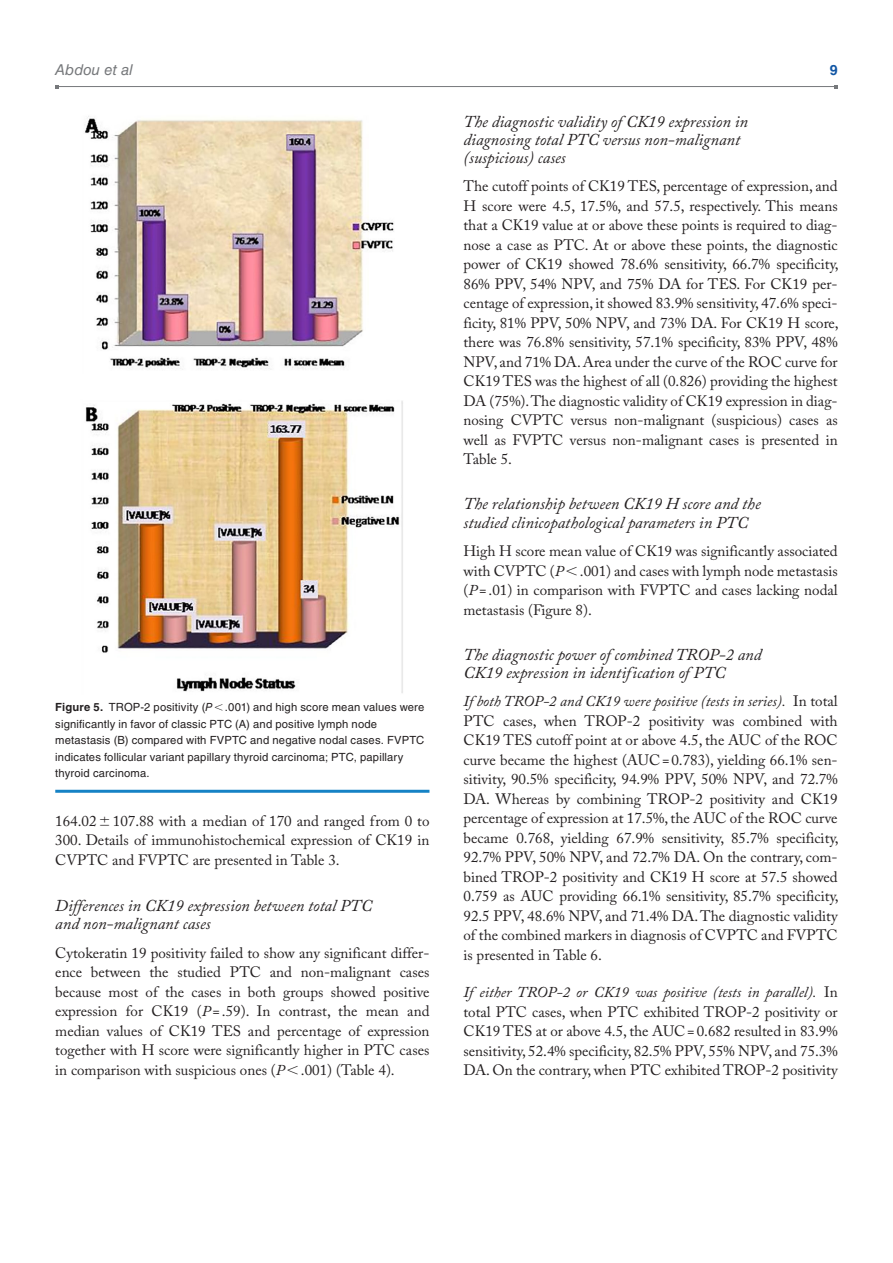
<style>
.page{position:relative;width:893px;height:1263px;background:#fff}
.page>*{position:absolute;margin:0;border:0;box-sizing:border-box;transform-origin:0 0}
.t1{font:italic 16.5px/18px "Adobe Caslon Pro";color:#231f20}
.t2{font:15px/19.5px "Adobe Caslon Pro";color:#231f20;text-align:justify}
.t3{font:italic 15px "Helvetica LT Std";color:#76787b}
.t4{font:700 14.25px "Helvetica LT Std";color:#1055a4}
.t5{font:11.25px/16.5px "Helvetica LT Std";letter-spacing:.015em;color:#231f20}
.s1{font-weight:700}
.s2{font-style:italic}
</style>
<div class="page">
<hr style="left:57px;top:86px;width:779px;height:1px;background:#76787b">
<hr style="left:55px;top:790px;width:374px;height:3px;background:#1582c5">
<img style="left:84px;top:116px;width:319px;height:577px">
<p class="t3" style="left:55px;top:61px;width:79px">Abdou et al</p>
<p class="t4" style="left:830px;top:61px;width:9px">9</p>
<p class="t5" style="left:55px;top:699px;width:371px"><span class="s1">Figure 5.</span> TROP-2 positivity (<span class="s2">P</span> .001) and high score mean values were significantly in favor of classic PTC (A) and positive lymph node metastasis (B) compared with FVPTC and negative nodal cases. FVPTC indicates follicular variant papillary thyroid carcinoma; PTC, papillary thyroid carcinoma.</p>
<p class="t2" style="left:55px;top:811px;width:376px">164.02 107.88 with a median of 170 and ranged from 0 to 300. Details of immunohistochemical expression of CK19 in CVPTC and FVPTC are presented in Table 3.</p>
<p class="t1" style="left:55px;top:896px;width:318px">Differences in CK19 expression between total PTC and non-malignant cases</p>
<p class="t2" style="left:55px;top:943px;width:376px">Cytokeratin 19 positivity failed to show any significant differ&shy;ence between the studied PTC and non-malignant cases because most of the cases in both groups showed positive expression for CK19 (<span class="s2">P</span>=.59). In contrast, the mean and median values of CK19 TES and percentage of expression together with H score were significantly higher in PTC cases in comparison with suspicious ones (<span class="s2">P</span> .001) (Table 4).</p>
<p class="t1" style="left:463px;top:112px;width:286px">The diagnostic validity of CK19 expression in diagnosing total PTC versus non-malignant (suspicious) cases</p>
<p class="t2" style="left:463px;top:177px;width:377px">The cutoff points of CK19 TES, percentage of expression, and H score were 4.5, 17.5%, and 57.5, respectively. This means that a CK19 value at or above these points is required to diag&shy;nose a case as PTC. At or above these points, the diagnostic power of CK19 showed 78.6% sensitivity, 66.7% specificity, 86% PPV, 54% NPV, and 75% DA for TES. For CK19 per&shy;centage of expression, it showed 83.9% sensitivity, 47.6% speci&shy;ficity, 81% PPV, 50% NPV, and 73% DA. For CK19 H score, there was 76.8% sensitivity, 57.1% specificity, 83% PPV, 48% NPV, and 71% DA. Area under the curve of the ROC curve for CK19 TES was the highest of all (0.826) providing the highest DA (75%). The diagnostic validity of CK19 expression in diag&shy;nosing CVPTC versus non-malignant (suspicious) cases as well as FVPTC versus non-malignant cases is presented in Table 5.</p>
<p class="t1" style="left:463px;top:495px;width:299px">The relationship between CK19 H score and the studied clinicopathological parameters in PTC</p>
<p class="t2" style="left:463px;top:541px;width:376px">High H score mean value of CK19 was significantly associated with CVPTC (<span class="s2">P</span> .001) and cases with lymph node metastasis (<span class="s2">P</span>=.01) in comparison with FVPTC and cases lacking nodal metastasis (Figure 8).</p>
<p class="t1" style="left:463px;top:645px;width:300px">The diagnostic power of combined TROP-2 and<br>CK19 expression in identification of PTC</p>
<p class="t2" style="left:463px;top:691px;width:377px"><span class="s2">If both TROP-2 and CK19 were positive (tests in series).</span> In total PTC cases, when TROP-2 positivity was combined with CK19 TES cutoff point at or above 4.5, the AUC of the ROC curve became the highest (AUC=0.783), yielding 66.1% sen&shy;sitivity, 90.5% specificity, 94.9% PPV, 50% NPV, and 72.7% DA. Whereas by combining TROP-2 positivity and CK19 percentage of expression at 17.5%, the AUC of the ROC curve became 0.768, yielding 67.9% sensitivity, 85.7% specificity, 92.7% PPV, 50% NPV, and 72.7% DA. On the contrary, com&shy;bined TROP-2 positivity and CK19 H score at 57.5 showed 0.759 as AUC providing 66.1% sensitivity, 85.7% specificity, 92.5 PPV, 48.6% NPV, and 71.4% DA. The diagnostic validity of the combined markers in diagnosis of CVPTC and FVPTC is presented in Table 6.</p>
<p class="t2" style="left:463px;top:982px;width:376px"><span class="s2">If either TROP-2 or CK19 was positive (tests in parallel).</span> In total PTC cases, when PTC exhibited TROP-2 positivity or CK19 TES at or above 4.5, the AUC=0.682 resulted in 83.9% sensitivity, 52.4% specificity, 82.5% PPV, 55% NPV, and 75.3% DA. On the contrary, when PTC exhibited TROP-2 positivity</p>
</div>
